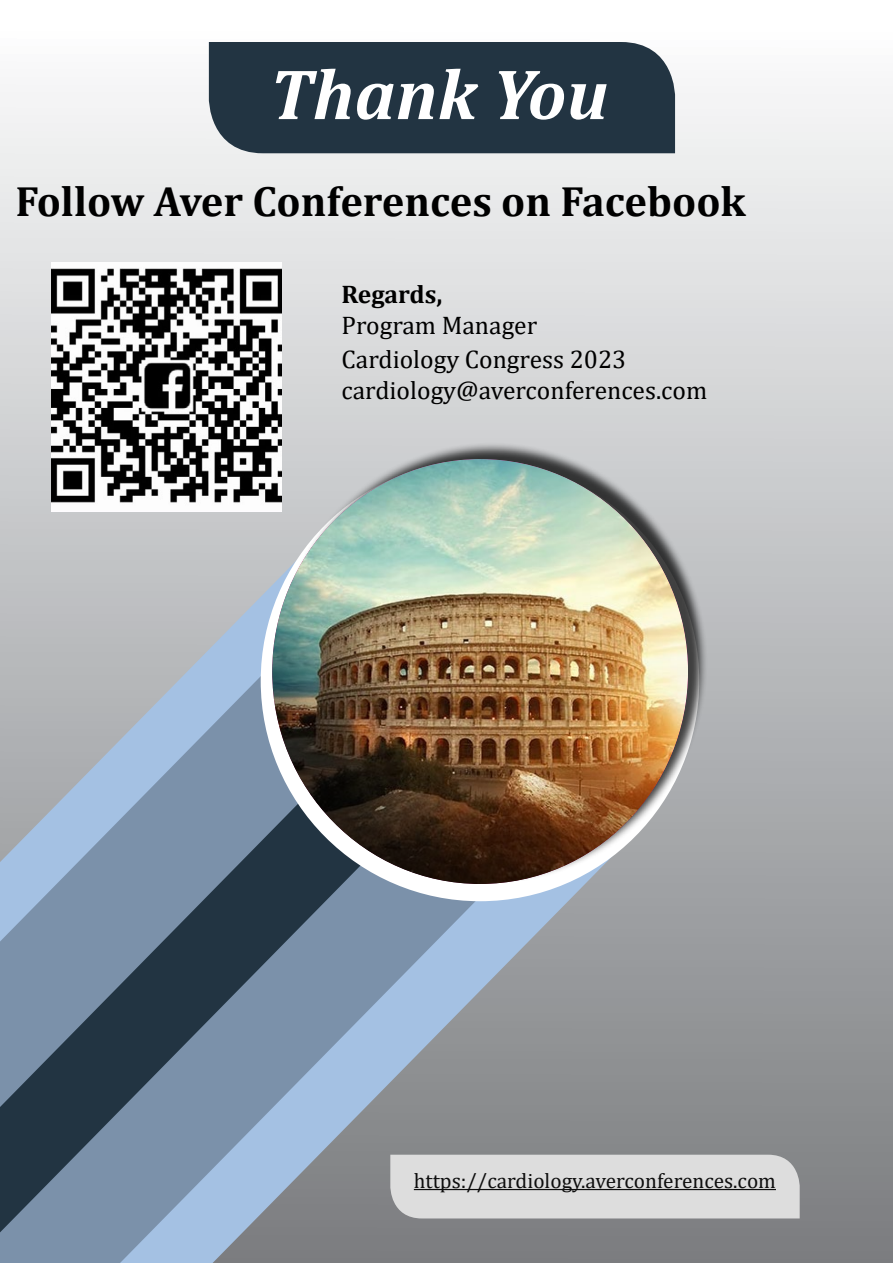
<style>
.page{position:relative;width:893px;height:1263px;background:#fff}
.page>*{position:absolute;margin:0;border:0;box-sizing:border-box;transform-origin:0 0}
.t1{font:italic 700 72px "Cambria";color:#fff}
.t2{font:700 42.45px "Cambria";color:#000}
.t3{font:25.5px/34px "Cambria";color:#000}
.t4{font:700 25.5px "Cambria";letter-spacing:-.005em;color:#000}
.t5{font:21.3px "Cambria";color:#0e0e0e}
</style>
<div class="page">
<div style="left:0;top:0;width:893px;height:1263px;background:linear-gradient(to bottom,#fefeff,#797b7e)"></div>
<svg style="left:0;top:534px;width:631px;height:729px;background:#a3a5a8"></svg>
<svg style="left:0;top:564px;width:593px;height:699px;background:#9ea6b0"></svg>
<svg style="left:0;top:734px;width:429px;height:498px;background:#74889e"></svg>
<div style="left:276px;top:442px;width:432px;height:441px;background:#000;opacity:.75"></div>
<div style="left:260px;top:447px;width:440px;height:322px;background:#fff;opacity:.42"></div>
<div style="left:260px;top:545px;width:440px;height:340px;background:#000;opacity:.75"></div>
<div style="left:209px;top:42px;width:466px;height:111px;background:#223442"></div>
<img style="left:51px;top:262px;width:231px;height:250px">
<div style="left:390px;top:1155px;width:410px;height:63px;background:#ddd"></div>
<hr style="left:414px;top:1189px;width:362px;height:1px;background:#0e0e0e">
<h1 class="t1" style="left:269px;top:44px;width:341px">Thank You</h1>
<h2 class="t2" style="left:15px;top:171px;width:732px">Follow Aver Conferences on Facebook</h2>
<p class="t4" style="left:341px;top:277px;width:102px">Regards,</p>
<p class="t3" style="left:341px;top:308px;width:286px">Program Manager<br>Cardiology Congress 2023</p>
<p class="t3" style="left:341px;top:373px;width:367px">cardiology@averconferences.com</p>
<p class="t5" style="left:414px;top:1168px;width:364px">https://cardiology.averconferences.com</p>
</div>
